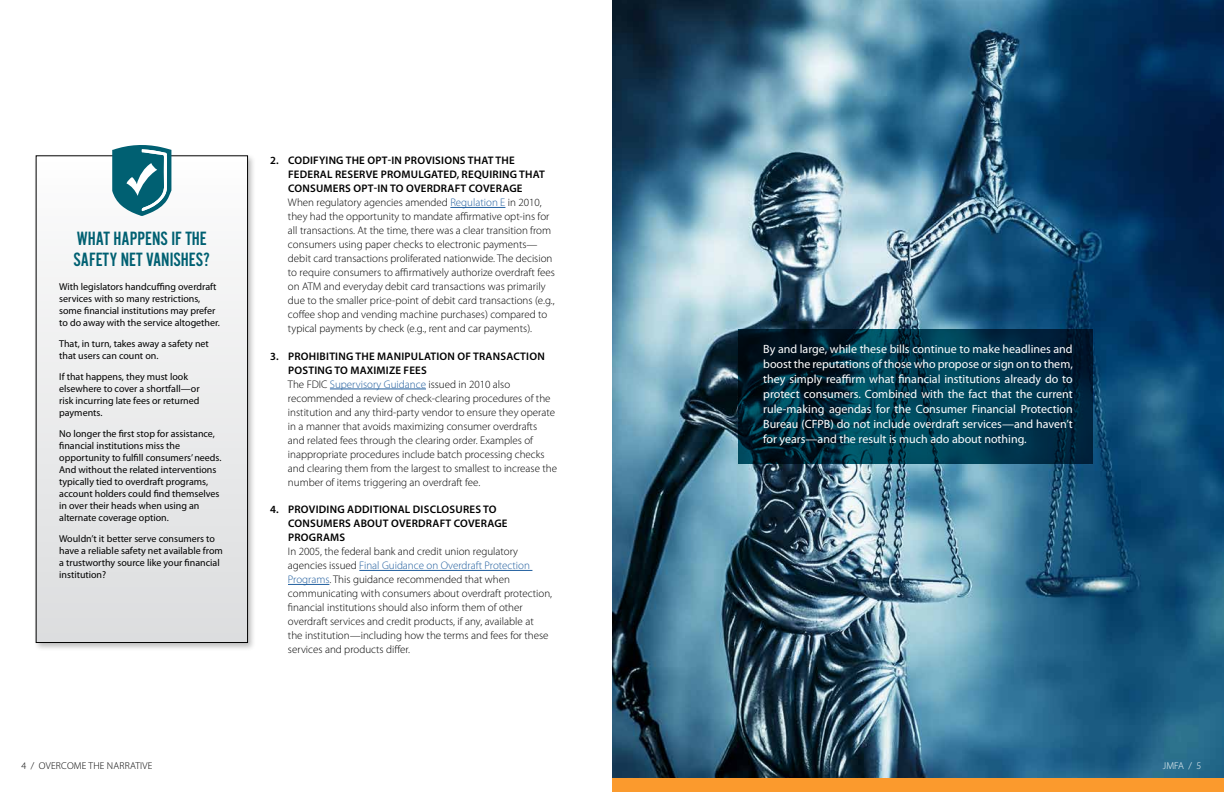
<style>
.page{position:relative;width:1224px;height:792px;background:#fff}
.page>*{position:absolute;margin:0;border:0;box-sizing:border-box;transform-origin:0 0}
.t1{font:20px/21px "Alternate Got No 2 D";color:#006072}
.t2{font:12px/15px "Myriad Pro";color:#fff;text-align:justify}
.t3{font:300 11px/14px "Myriad Pro";color:#000}
.t4{font:600 11px/14px "Myriad Pro";letter-spacing:.02em;color:#000}
.t5{font:10px/12px "Myriad Pro";color:#000}
.t6{font:300 10px "Myriad Pro";letter-spacing:.02em;color:#000}
.t7{font:300 10px "Myriad Pro";color:#fff}
.s1{font-weight:600}
.s2{color:#215e9e}
</style>
<div class="page">
<img style="left:612px;top:0;width:612px;height:779px">
<hr style="left:450px;top:207px;width:55px;height:1px;background:#215e9e">
<hr style="left:330px;top:389px;width:96px;height:1px;background:#215e9e">
<hr style="left:359px;top:570px;width:173px;height:1px;background:#215e9e">
<hr style="left:288px;top:584px;width:41px;height:1px;background:#215e9e">
<div style="left:34px;top:153px;width:222px;height:498px;background:#000;opacity:.25"></div>
<div style="left:36px;top:156px;width:212px;height:487px;background:linear-gradient(to bottom,#fdfdfd,#dbddde)"></div>
<div style="left:36px;top:156px;width:212px;height:487px;border:1px solid #000"></div>
<svg style="left:738px;top:329px;width:355px;height:134px;background:#003145"></svg>
<svg style="left:112px;top:145px;width:59px;height:71px"></svg>
<div style="left:612px;top:779px;width:612px;height:13px;background:#fb9a2d"></div>
<h1 class="t1" style="left:73px;top:228px;width:138px">WHAT HAPPENS IF THE<br>SAFETY NET VANISHES?</h1>
<p class="t5" style="left:59px;top:281px;width:162px">With legislators handcuffing overdraft services with so many restrictions, some financial institutions may prefer to do away with the service altogether.</p>
<p class="t5" style="left:59px;top:338px;width:151px">That, in turn, takes away a safety net that users can count on.</p>
<p class="t5" style="left:59px;top:371px;width:142px">If that happens, they must look elsewhere to cover a shortfall—or risk incurring late fees or returned payments.</p>
<p class="t5" style="left:59px;top:428px;width:164px">No longer the first stop for assistance, financial institutions miss the opportunity to fulfill consumers’ needs.<br>And without the related interventions typically tied to overdraft programs, account holders could find themselves in over their heads when using an alternate coverage option.</p>
<p class="t5" style="left:59px;top:533px;width:165px">Wouldn’t it better serve consumers to have a reliable safety net available from a trustworthy source like your financial institution?</p>
<p class="t3" style="left:288px;top:154px;width:268px;text-indent:-18px"><span class="s1">2. CODIFYING THE OPT-IN PROVISIONS THAT THE FEDERAL RESERVE PROMULGATED, REQUIRING THAT CONSUMERS OPT-IN TO OVERDRAFT COVERAGE<br></span>When regulatory agencies amended <span class="s2">Regulation E</span> in 2010, they had the opportunity to mandate affirmative opt-ins for all transactions. At the time, there was a clear transition from consumers using paper checks to electronic payments— debit card transactions proliferated nationwide. The decision to require consumers to affirmatively authorize overdraft fees on ATM and everyday debit card transactions was primarily due to the smaller price-point of debit card transactions (e.g., coffee shop and vending machine purchases) compared to typical payments by check (e.g., rent and car payments).</p>
<p class="t3" style="left:288px;top:349px;width:271px;text-indent:-18px"><span class="s1">3. PROHIBITING THE MANIPULATION OF TRANSACTION POSTING TO MAXIMIZE FEES<br></span>The FDIC <span class="s2">Supervisory Guidance</span> issued in 2010 also recommended a review of check-clearing procedures of the institution and any third-party vendor to ensure they operate in a manner that avoids maximizing consumer overdrafts<br>and related fees through the clearing order. Examples of inappropriate procedures include batch processing checks and clearing them from the largest to smallest to increase the number of items triggering an overdraft fee.</p>
<p class="t4" style="left:288px;top:503px;width:221px;text-indent:-18px">4. PROVIDING ADDITIONAL DISCLOSURES TO<br>CONSUMERS ABOUT OVERDRAFT COVERAGE<br>PROGRAMS</p>
<p class="t3" style="left:288px;top:545px;width:266px">In 2005, the federal bank and credit union regulatory agencies issued <span class="s2">Final Guidance on Overdraft Protection Programs</span>. This guidance recommended that when communicating with consumers about overdraft protection, financial institutions should also inform them of other overdraft services and credit products, if any, available at<br>the institution—including how the terms and fees for these services and products differ.</p>
<p class="t2" style="left:763px;top:341px;width:311px">By and large, while these bills continue to make headlines and boost the reputations of those who propose or sign on to them, they simply reaffirm what financial institutions already do to protect consumers. Combined with the fact that the current rule-making agendas for the Consumer Financial Protection Bureau (CFPB) do not include overdraft services—and haven’t for years—and the result is much ado about nothing.</p>
<p class="t6" style="left:22px;top:761px;width:132px">4 / OVERCOME THE NARRATIVE</p>
<p class="t7" style="left:1163px;top:761px;width:40px">JMFA / 5</p>
</div>
